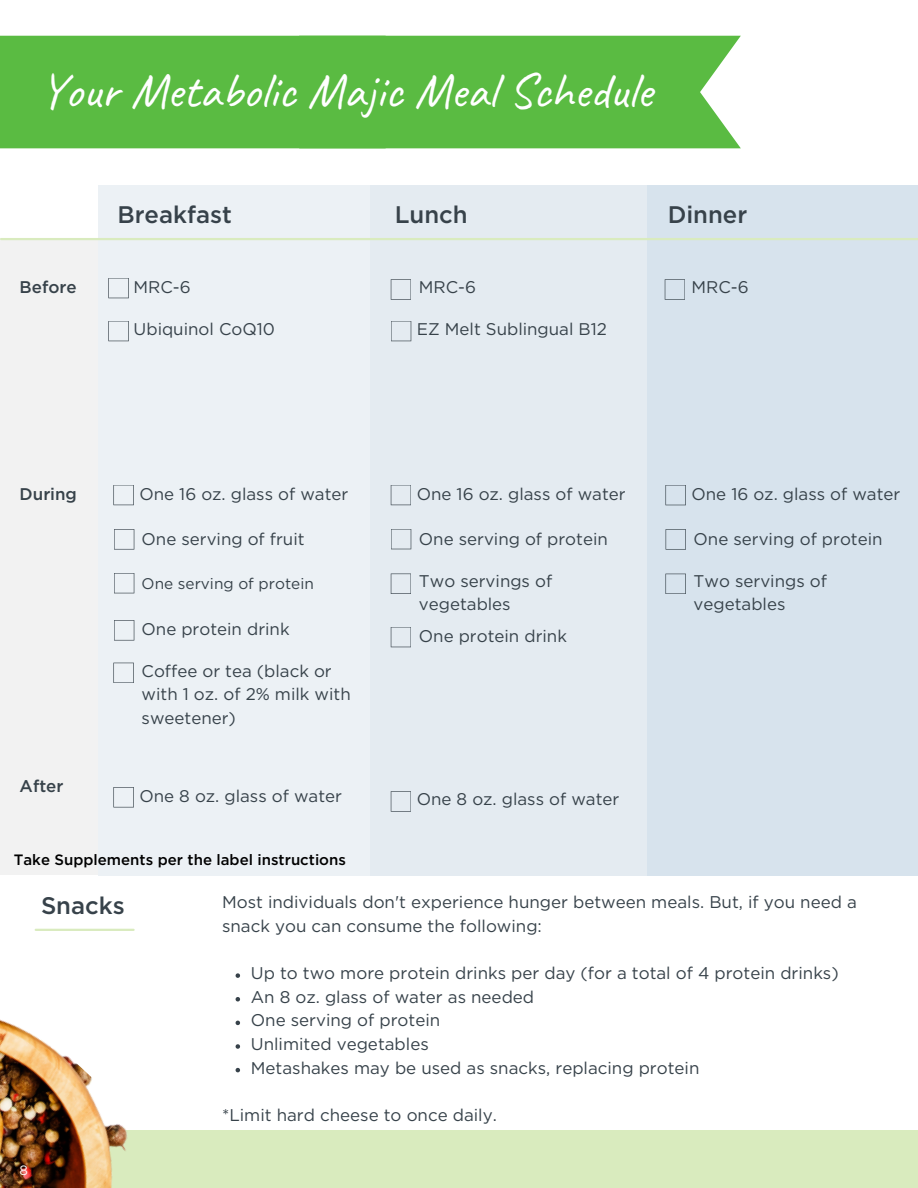
<style>
.page{position:relative;width:918px;height:1188px;background:#fff}
.page>*{position:absolute;margin:0;border:0;box-sizing:border-box;transform-origin:0 0}
.t1{font:49.8px "Caveat";color:#fff}
.t2{font:500 24px "Gotham";color:#37424a}
.t3{font:16.95px/23.7px "Gotham";color:#37424a}
.t4{font:500 16.95px "Gotham";color:#37424a}
.t5{font:15.45px "Gotham";color:#37424a}
.t6{font:500 15px "Gotham";color:#000}
.t7{font:13.5px "Gotham";color:#fcfcfc}
</style>
<div class="page">
<div style="left:0;top:238px;width:105px;height:637px;background:#f2f2f2"></div>
<div style="left:370px;top:185px;width:278px;height:690px;background:#e4ebf1"></div>
<div style="left:648px;top:185px;width:270px;height:690px;background:#d7e3ed"></div>
<div style="left:98px;top:185px;width:272px;height:690px;background:#ecf1f5"></div>
<hr style="left:1px;top:238px;width:917px;height:2px;background:#d9ebbe">
<svg style="left:108px;top:321px;width:21px;height:20px"></svg>
<svg style="left:665px;top:279px;width:20px;height:21px"></svg>
<svg style="left:113px;top:485px;width:21px;height:20px"></svg>
<svg style="left:391px;top:485px;width:20px;height:20px"></svg>
<svg style="left:391px;top:529px;width:20px;height:20px"></svg>
<svg style="left:391px;top:574px;width:20px;height:20px"></svg>
<svg style="left:391px;top:627px;width:20px;height:20px"></svg>
<svg style="left:236px;top:973px;width:4px;height:5px"></svg>
<svg style="left:236px;top:997px;width:4px;height:5px"></svg>
<svg style="left:236px;top:1021px;width:4px;height:4px"></svg>
<svg style="left:236px;top:1044px;width:4px;height:5px"></svg>
<svg style="left:236px;top:1068px;width:4px;height:4px"></svg>
<div style="left:0;top:1131px;width:918px;height:57px;background:#d9ebbe"></div>
<img style="left:0;top:787px;width:180px;height:401px">
<div style="left:386px;top:36px;width:355px;height:112px;background:#5abb42"></div>
<div style="left:0;top:36px;width:386px;height:112px;background:#5abb42"></div>
<svg style="left:391px;top:321px;width:20px;height:20px"></svg>
<svg style="left:391px;top:279px;width:20px;height:21px"></svg>
<svg style="left:114px;top:529px;width:20px;height:21px"></svg>
<svg style="left:114px;top:573px;width:20px;height:20px"></svg>
<svg style="left:114px;top:620px;width:20px;height:21px"></svg>
<svg style="left:113px;top:663px;width:21px;height:20px"></svg>
<svg style="left:391px;top:791px;width:20px;height:21px"></svg>
<svg style="left:108px;top:278px;width:21px;height:20px"></svg>
<svg style="left:665px;top:485px;width:21px;height:20px"></svg>
<svg style="left:666px;top:529px;width:20px;height:21px"></svg>
<svg style="left:665px;top:574px;width:21px;height:20px"></svg>
<h1 class="t1" style="left:40px;top:60px;width:614px">Your Metabolic Majic Meal Schedule</h1>
<p class="t4" style="left:20px;top:280px;width:59px">Before</p>
<h2 class="t2" style="left:117px;top:204px;width:116px">Breakfast</h2>
<h2 class="t2" style="left:395px;top:204px;width:75px">Lunch</h2>
<h2 class="t2" style="left:668px;top:204px;width:81px">Dinner</h2>
<p class="t3" style="left:134px;top:276px;width:59px">MRC-6</p>
<p class="t3" style="left:419px;top:276px;width:59px">MRC-6</p>
<p class="t3" style="left:134px;top:318px;width:143px">Ubiquinol CoQ10</p>
<p class="t3" style="left:417px;top:318px;width:192px">EZ Melt Sublingual B12</p>
<p class="t3" style="left:692px;top:276px;width:59px">MRC-6</p>
<p class="t4" style="left:20px;top:487px;width:59px">During</p>
<p class="t4" style="left:20px;top:779px;width:45px">After</p>
<p class="t3" style="left:139px;top:483px;width:210px">One 16 oz. glass of water</p>
<p class="t3" style="left:417px;top:483px;width:210px">One 16 oz. glass of water</p>
<p class="t3" style="left:142px;top:528px;width:165px">One serving of fruit</p>
<p class="t5" style="left:142px;top:576px;width:174px">One serving of protein</p>
<p class="t3" style="left:142px;top:618px;width:150px">One protein drink</p>
<p class="t3" style="left:142px;top:660px;width:211px">Coffee or tea (black or with 1 oz. of 2% milk with sweetener)</p>
<p class="t3" style="left:139px;top:786px;width:204px">One 8 oz. glass of water</p>
<p class="t3" style="left:419px;top:528px;width:190px">One serving of protein</p>
<p class="t3" style="left:419px;top:570px;width:135px">Two servings of vegetables</p>
<p class="t3" style="left:419px;top:625px;width:150px">One protein drink</p>
<p class="t3" style="left:417px;top:788px;width:204px">One 8 oz. glass of water</p>
<p class="t3" style="left:692px;top:484px;width:210px">One 16 oz. glass of water</p>
<p class="t3" style="left:694px;top:528px;width:190px">One serving of protein</p>
<p class="t3" style="left:694px;top:570px;width:135px">Two servings of vegetables</p>
<p class="t6" style="left:14px;top:853px;width:334px">Take Supplements per the label instructions</p>
<h2 class="t2" style="left:41px;top:895px;width:85px">Snacks</h2>
<p class="t7" style="left:20px;top:1164px;width:10px">8</p>
<p class="t3" style="left:222px;top:891px;width:636px">Most individuals don't experience hunger between meals. But, if you need a snack you can consume the following:</p>
<p class="t3" style="left:251px;top:962px;width:589px">Up to two more protein drinks per day (for a total of 4 protein drinks)<br>An 8 oz. glass of water as needed<br>One serving of protein<br>Unlimited vegetables<br>Metashakes may be used as snacks, replacing protein</p>
<p class="t3" style="left:222px;top:1104px;width:276px">*Limit hard cheese to once daily.</p>
</div>
